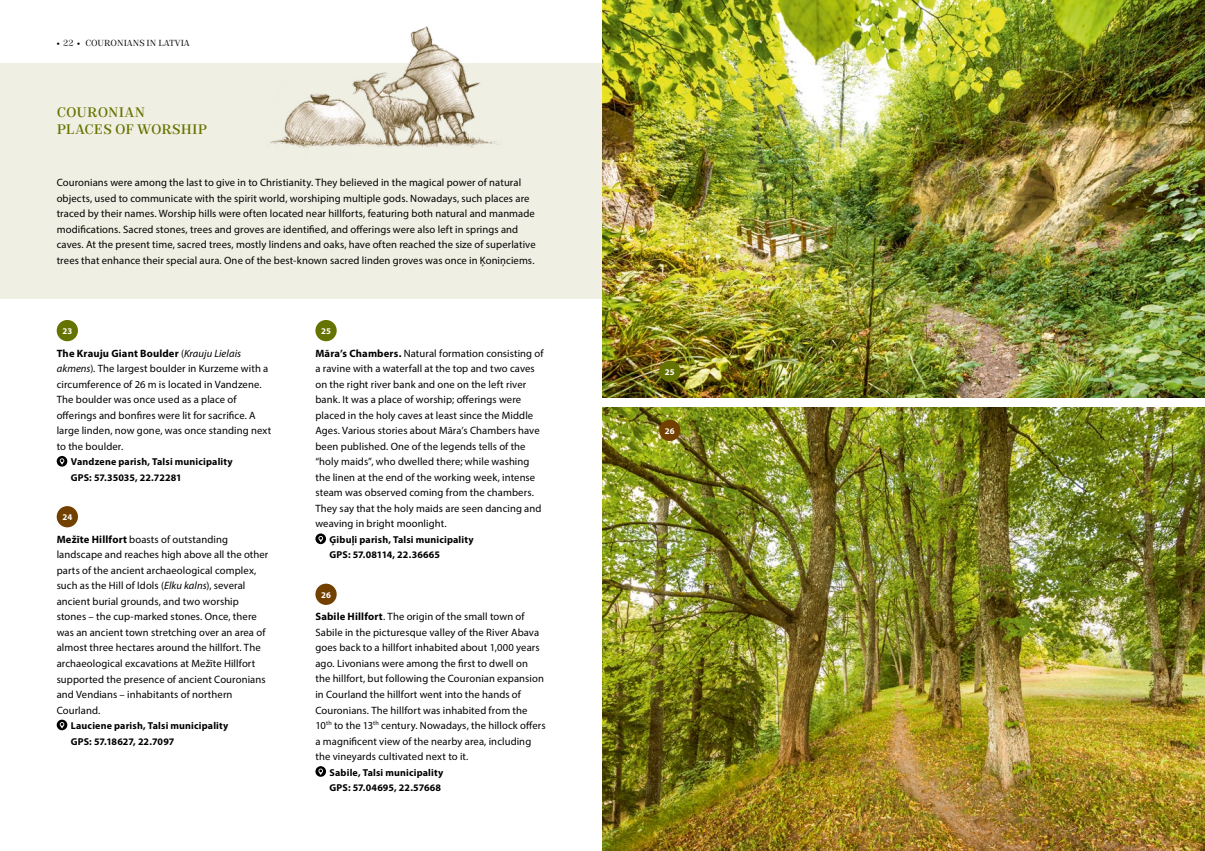
<style>
.page{position:relative;width:1205px;height:851px;background:#fff}
.page>*{position:absolute;margin:0;border:0;box-sizing:border-box;transform-origin:0 0}
.t1{font:600 13.75px/16.5px "TT Pubs";letter-spacing:.01em;color:#657300}
.t2{font:10.62px/15.5px "Myriad Pro";letter-spacing:.01em;color:#000}
.t3{font:700 10px/15.5px "Myriad Pro";letter-spacing:.015em;color:#000}
.t4{font:500 8.75px "TT Pubs";color:#000}
.t5{font:700 8.75px "Myriad Pro";color:#fff}
.s1{font-family:"Myriad Pro";font-weight:700}
.s2{font-weight:700}
.s3{font-style:italic}
</style>
<div class="page">
<div style="left:57px;top:320px;width:21px;height:21px;background:#657300;border-radius:50%"></div>
<svg style="left:57px;top:456px;width:10px;height:10px"></svg>
<div style="left:57px;top:506px;width:21px;height:21px;background:#724100;border-radius:50%"></div>
<svg style="left:57px;top:719px;width:10px;height:11px"></svg>
<div style="left:315px;top:320px;width:22px;height:21px;background:#657300;border-radius:50%"></div>
<svg style="left:315px;top:533px;width:11px;height:11px"></svg>
<div style="left:315px;top:583px;width:22px;height:22px;background:#724100;border-radius:50%"></div>
<svg style="left:315px;top:766px;width:11px;height:10px"></svg>
<div style="left:0;top:64px;width:602px;height:235px;background:#f0efe3"></div>
<img style="left:602px;top:0;width:603px;height:397px">
<img style="left:602px;top:407px;width:603px;height:443px">
<div style="left:659px;top:360px;width:21px;height:22px;background:#657300;border-radius:50%"></div>
<div style="left:659px;top:419px;width:21px;height:22px;background:#724100;border-radius:50%"></div>
<img style="left:247px;top:26px;width:256px;height:122px">
<p class="t4" style="left:57px;top:37px;width:130px"><span class="s1">•</span> 22 <span class="s1">•</span> COURONIANS IN LATVIA</p>
<p class="t1" style="left:57px;top:104px;width:152px">COURONIAN<br>PLACES OF WORSHIP</p>
<p class="t2" style="left:57px;top:175px;width:480px">Couronians were among the last to give in to Christianity. They believed in the magical power of natural objects, used to communicate with the spirit world, worshiping multiple gods. Nowadays, such places are traced by their names. Worship hills were often located near hillforts, featuring both natural and manmade modifications. Sacred stones, trees and groves are identified, and offerings were also left in springs and caves. At the present time, sacred trees, mostly lindens and oaks, have often reached the size of superlative trees that enhance their special aura. One of the best-known sacred linden groves was once in Ķoniņciems.</p>
<p class="t5" style="left:62px;top:325px;width:11px">23</p>
<p class="t2" style="left:57px;top:345px;width:216px"><span class="s2">The Krauju Giant Boulder</span> (<span class="s3">Krauju Lielais akmens</span>). The largest boulder in Kurzeme with a circumference of 26 m is located in Vandzene.<br>The boulder was once used as a place of offerings and bonfires were lit for sacrifice. A large linden, now gone, was once standing next to the boulder.</p>
<p class="t3" style="left:71px;top:454px;width:163px">Vandzene parish, Talsi municipality<br>GPS: 57.35035, 22.72281</p>
<p class="t5" style="left:62px;top:511px;width:11px">24</p>
<p class="t2" style="left:57px;top:531px;width:213px"><span class="s2">Mežīte Hillfort</span> boasts of outstanding landscape and reaches high above all the other parts of the ancient archaeological complex, such as the Hill of Idols (<span class="s3">Elku kalns</span>), several ancient burial grounds, and two worship stones – the cup-marked stones. Once, there was an ancient town stretching over an area of almost three hectares around the hillfort. The archaeological excavations at Mežīte Hillfort supported the presence of ancient Couronians and Vendians – inhabitants of northern Courland.</p>
<p class="t3" style="left:71px;top:717px;width:159px">Lauciene parish, Talsi municipality<br>GPS: 57.18627, 22.7097</p>
<p class="t5" style="left:321px;top:325px;width:11px">25</p>
<p class="t2" style="left:315px;top:345px;width:230px"><span class="s2">Māra’s Chambers.</span> Natural formation consisting of a ravine with a waterfall at the top and two caves on the right river bank and one on the left river bank. It was a place of worship; offerings were placed in the holy caves at least since the Middle Ages. Various stories about Māra’s Chambers have been published. One of the legends tells of the “holy maids”, who dwelled there; while washing the linen at the end of the working week, intense steam was observed coming from the chambers.<br>They say that the holy maids are seen dancing and weaving in bright moonlight.</p>
<p class="t3" style="left:330px;top:531px;width:146px">Ģibuļi parish, Talsi municipality<br>GPS: 57.08114, 22.36665</p>
<p class="t5" style="left:321px;top:588px;width:11px">26</p>
<p class="t2" style="left:315px;top:609px;width:232px"><span class="s2">Sabile Hillfort</span>. The origin of the small town of Sabile in the picturesque valley of the River Abava goes back to a hillfort inhabited about 1,000 years ago. Livonians were among the first to dwell on<br>the hillfort, but following the Couronian expansion in Courland the hillfort went into the hands of Couronians. The hillfort was inhabited from the 10<sup>th</sup> to the 13<sup>th</sup> century. Nowadays, the hillock offers a magnificent view of the nearby area, including the vineyards cultivated next to it.</p>
<p class="t3" style="left:330px;top:764px;width:115px">Sabile, Talsi municipality<br>GPS: 57.04695, 22.57668</p>
<p class="t5" style="left:665px;top:366px;width:11px">25</p>
<p class="t5" style="left:665px;top:425px;width:11px">26</p>
</div>
